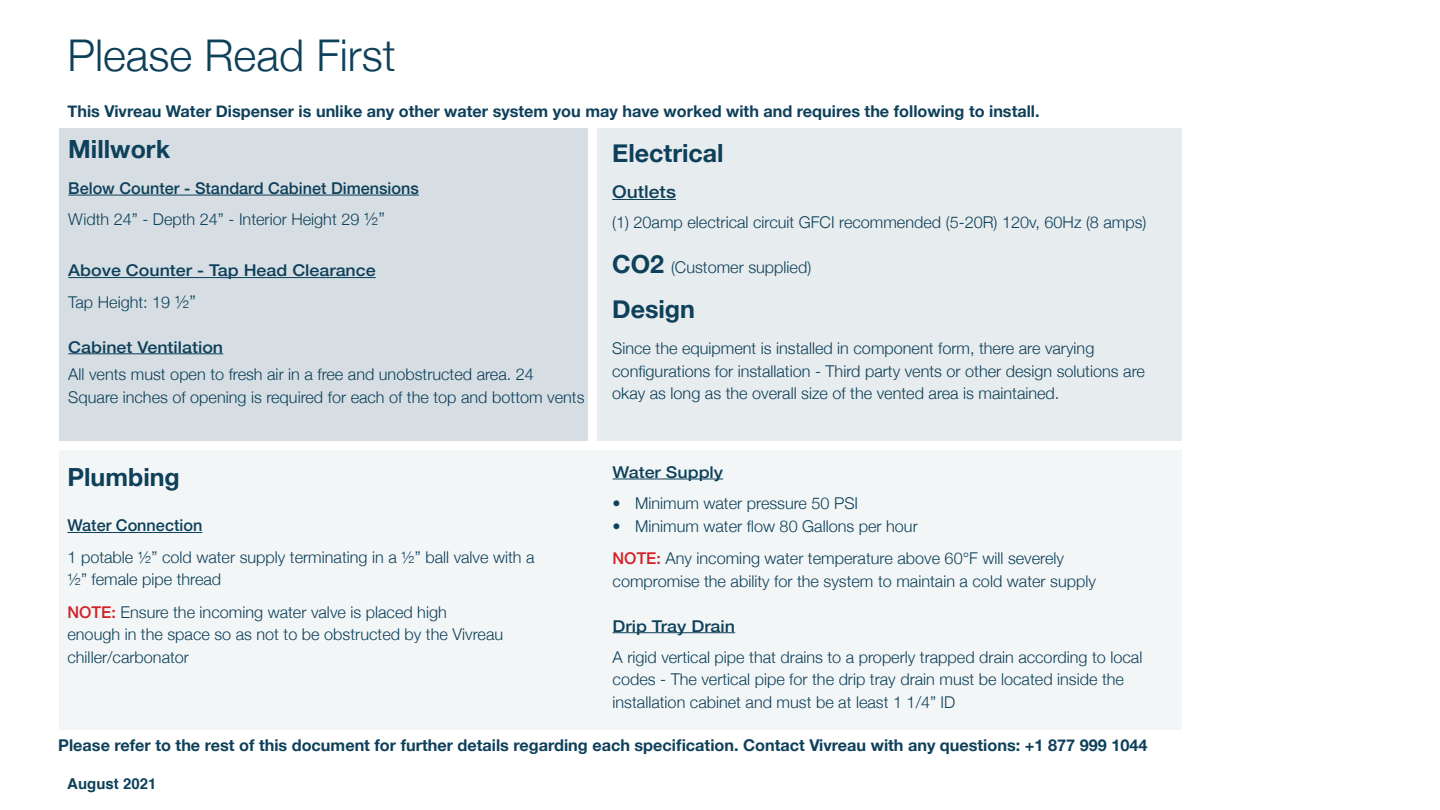
<style>
.page{position:relative;width:1440px;height:810px;background:#fff}
.page>*{position:absolute;margin:0;border:0;box-sizing:border-box;transform-origin:0 0}
.t1{font:300 43.75px "Helvetica Neue";color:#0e405a}
.t2{font:700 25px "Helvetica Neue";color:#0e405a}
.t3{font:500 17.5px "Helvetica Neue";color:#0e405a;scale:1.1 1}
.t4{font:300 16.25px/22.5px "Helvetica Neue";color:#0e405a}
.t5{font:700 16.25px "Helvetica Neue";color:#0e405a}
.t6{font:500 16.25px/31.2px "Helvetica Neue";color:#0e405a}
.t7{font:500 16.25px/31.2px "Helvetica Neue";color:#0e405a;scale:1.1 1}
.t8{font:700 15px "Helvetica";color:#0e405a}
.s1{font-weight:300}
.s2{font-weight:300;font-size:17.5px}
.s3{font-weight:500;color:#d1232a}
.s4{font-weight:700;font-size:25px}
</style>
<div class="page">
<div style="left:59px;top:450px;width:1123px;height:280px;background:#f3f6f7"></div>
<div style="left:59px;top:128px;width:529px;height:313px;background:#d6dee3"></div>
<hr style="left:68px;top:195px;width:351px;height:1px;background:#0e405a">
<hr style="left:68px;top:277px;width:308px;height:1px;background:#0e405a">
<hr style="left:68px;top:353px;width:155px;height:1px;background:#0e405a">
<div style="left:597px;top:128px;width:585px;height:313px;background:#e7ecee"></div>
<hr style="left:612px;top:199px;width:64px;height:1px;background:#0e405a">
<hr style="left:68px;top:532px;width:134px;height:1px;background:#0e405a">
<hr style="left:613px;top:479px;width:110px;height:1px;background:#0e405a">
<hr style="left:613px;top:632px;width:122px;height:1px;background:#0e405a">
<h1 class="t1" style="left:68px;top:20px;width:330px">Please Read First</h1>
<p class="t5" style="left:68px;top:99px;width:974px">This Vivreau Water Dispenser is unlike any other water system you may have worked with and requires the following to install.</p>
<h2 class="t2" style="left:68px;top:129px;width:103px">Millwork</h2>
<p class="t6" style="left:68px;top:171px;width:352px">Below Counter - Standard Cabinet Dimensions<br><span class="s1">Width 24” - Depth 24” - Interior Height 29</span> <span class="s2">½”</span></p>
<p class="t7" style="left:68px;top:254px;width:281px">Above Counter - Tap Head Clearance<br><span class="s1">Tap Height: 19</span> <span class="s2">½”</span></p>
<p class="t7" style="left:68px;top:330px;width:142px">Cabinet Ventilation</p>
<p class="t4" style="left:68px;top:362px;width:518px">All vents must open to fresh air in a free and unobstructed area. 24<br>Square inches of opening is required for each of the top and bottom vents</p>
<h2 class="t2" style="left:68px;top:458px;width:114px">Plumbing</h2>
<p class="t6" style="left:68px;top:509px;width:136px">Water Connection</p>
<p class="t4" style="left:68px;top:544px;width:469px">1 potable ½” cold water supply terminating in a ½” ball valve with a ½” female pipe thread</p>
<p class="t4" style="left:68px;top:599px;width:437px"><span class="s3">NOTE:</span> Ensure the incoming water valve is placed high enough in the space so as not to be obstructed by the Vivreau chiller/carbonator</p>
<h2 class="t2" style="left:612px;top:133px;width:113px">Electrical</h2>
<p class="t3" style="left:612px;top:178px;width:60px">Outlets</p>
<p class="t4" style="left:612px;top:210px;width:536px">(1) 20amp electrical circuit GFCI recommended (5-20R) 120v, 60Hz (8 amps)</p>
<p class="t4" style="left:612px;top:255px;width:201px"><span class="s4">CO2</span> (Customer supplied)</p>
<h2 class="t2" style="left:612px;top:290px;width:84px">Design</h2>
<p class="t4" style="left:612px;top:336px;width:534px">Since the equipment is installed in component form, there are varying configurations for installation - Third party vents or other design solutions are okay as long as the overall size of the vented area is maintained.</p>
<p class="t7" style="left:613px;top:455px;width:102px">Water Supply</p>
<p class="t4" style="left:613px;top:491px;width:247px">• Minimum water pressure 50 PSI</p>
<p class="t4" style="left:613px;top:508px;width:453px;line-height:32.5px">• Minimum water flow 80 Gallons per hour<br><span class="s3">NOTE:</span> Any incoming water temperature above 60°F will severely</p>
<p class="t4" style="left:613px;top:568px;width:485px">compromise the ability for the system to maintain a cold water supply</p>
<p class="t7" style="left:613px;top:609px;width:113px">Drip Tray Drain</p>
<p class="t4" style="left:613px;top:645px;width:531px">A rigid vertical pipe that drains to a properly trapped drain according to local codes - The vertical pipe for the drip tray drain must be located inside the installation cabinet and must be at least 1 1/4” ID</p>
<p class="t5" style="left:58px;top:733px;width:1091px">Please refer to the rest of this document for further details regarding each specification. Contact Vivreau with any questions: +1 877 999 1044</p>
<p class="t8" style="left:67px;top:771px;width:91px">August 2021</p>
</div>
